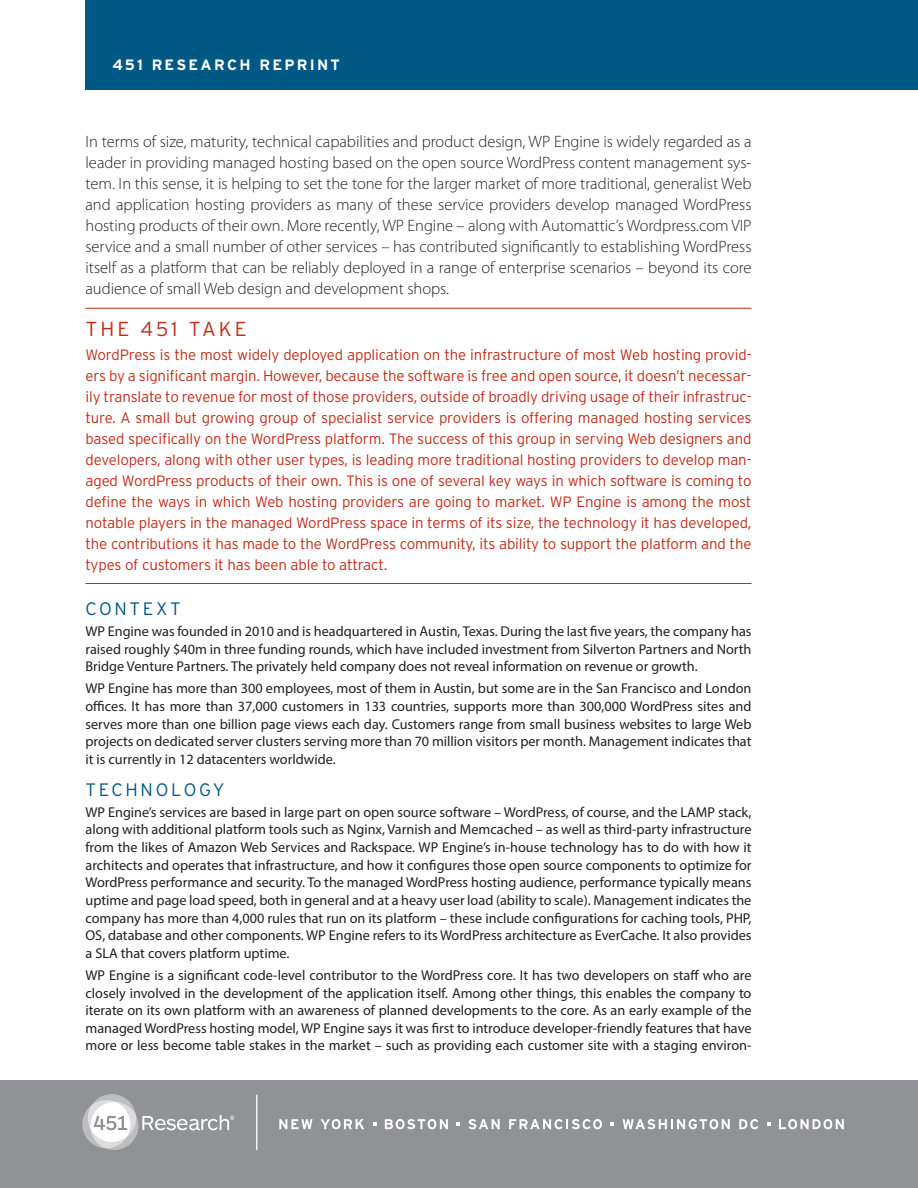
<style>
.page{position:relative;width:918px;height:1188px;background:#fff}
.page>*{position:absolute;margin:0;border:0;box-sizing:border-box;transform-origin:0 0}
._451_Take_Header{font:300 20.25px "Interstate";letter-spacing:.15em;color:#c02d19}
.Hed_30_Shorter{font:300 18px "Interstate";letter-spacing:.15em;color:#005985}
.Intro_Body{font:300 16.5px/21px "Myriad Pro";color:#231f20;text-align:justify}
._451_Take_Body{font:300 15px/21px "Interstate";letter-spacing:-.01em;color:#c02d19;text-align:justify}
.Header{font:700 15px "Interstate";letter-spacing:.15em;color:#fff}
.Myriad_Body{font:14.25px/17.7px "Myriad Pro";color:#231f20;text-align:justify}
</style>
<div class="page">
<hr style="left:86px;top:308px;width:666px;height:1px;background:#c02d19">
<hr style="left:86px;top:583px;width:666px;height:1px;background:#c02d19">
<div style="left:0;top:1080px;width:918px;height:108px;background:#919295"></div>
<hr style="left:256px;top:1095px;width:1px;height:55px;background:#fff">
<svg style="left:82px;top:1094px;width:152px;height:56px"></svg>
<svg style="left:279px;top:1119px;width:34px;height:10px"></svg>
<svg style="left:321px;top:1119px;width:43px;height:10px"></svg>
<svg style="left:385px;top:1119px;width:63px;height:10px"></svg>
<svg style="left:468px;top:1119px;width:32px;height:10px"></svg>
<svg style="left:509px;top:1119px;width:93px;height:10px"></svg>
<svg style="left:623px;top:1119px;width:107px;height:10px"></svg>
<svg style="left:739px;top:1119px;width:19px;height:10px"></svg>
<svg style="left:779px;top:1119px;width:65px;height:10px"></svg>
<svg style="left:373px;top:1122px;width:3px;height:4px"></svg>
<svg style="left:456px;top:1122px;width:4px;height:4px"></svg>
<svg style="left:611px;top:1122px;width:3px;height:4px"></svg>
<svg style="left:767px;top:1122px;width:3px;height:4px"></svg>
<div style="left:86px;top:0;width:832px;height:90px;background:#005985"></div>
<p class="Header" style="left:112px;top:55px;width:229px">451 RESEARCH REPRINT</p>
<p class="Intro_Body" style="left:86px;top:131px;width:668px">In terms of size, maturity, technical capabilities and product design, WP Engine is widely regarded as a leader in providing managed hosting based on the open source WordPress content management sys&shy;tem. In this sense, it is helping to set the tone for the larger market of more traditional, generalist Web and application hosting providers as many of these service providers develop managed WordPress hosting products of their own. More recently, WP Engine – along with Automattic’s Wordpress.com VIP service and a small number of other services – has contributed significantly to establishing WordPress itself as a platform that can be reliably deployed in a range of enterprise scenarios – beyond its core audience of small Web design and development shops.</p>
<p class="_451_Take_Header" style="left:86px;top:316px;width:163px">THE 451 TAKE</p>
<p class="_451_Take_Body" style="left:86px;top:344px;width:668px">WordPress is the most widely deployed application on the infrastructure of most Web hosting provid&shy;ers by a significant margin. However, because the software is free and open source, it doesn’t necessar&shy;ily translate to revenue for most of those providers, outside of broadly driving usage of their infrastruc&shy;ture. A small but growing group of specialist service providers is offering managed hosting services based specifically on the WordPress platform. The success of this group in serving Web designers and developers, along with other user types, is leading more traditional hosting providers to develop man&shy;aged WordPress products of their own. This is one of several key ways in which software is coming to define the ways in which Web hosting providers are going to market. WP Engine is among the most notable players in the managed WordPress space in terms of its size, the technology it has developed, the contributions it has made to the WordPress community, its ability to support the platform and the types of customers it has been able to attract.</p>
<p class="Hed_30_Shorter" style="left:86px;top:598px;width:97px">CONTEXT</p>
<p class="Myriad_Body" style="left:86px;top:622px;width:668px">WP Engine was founded in 2010 and is headquartered in Austin, Texas. During the last five years, the company has raised roughly $40m in three funding rounds, which have included investment from Silverton Partners and North Bridge Venture Partners. The privately held company does not reveal information on revenue or growth.</p>
<p class="Myriad_Body" style="left:86px;top:680px;width:668px">WP Engine has more than 300 employees, most of them in Austin, but some are in the San Francisco and London offices. It has more than 37,000 customers in 133 countries, supports more than 300,000 WordPress sites and serves more than one billion page views each day. Customers range from small business websites to large Web projects on dedicated server clusters serving more than 70 million visitors per month. Management indicates that it is currently in 12 datacenters worldwide.</p>
<p class="Hed_30_Shorter" style="left:86px;top:779px;width:141px">TECHNOLOGY</p>
<p class="Myriad_Body" style="left:86px;top:803px;width:668px">WP Engine’s services are based in large part on open source software – WordPress, of course, and the LAMP stack, along with additional platform tools such as Nginx, Varnish and Memcached – as well as third-party infrastructure from the likes of Amazon Web Services and Rackspace. WP Engine’s in-house technology has to do with how it architects and operates that infrastructure, and how it configures those open source components to optimize for WordPress performance and security. To the managed WordPress hosting audience, performance typically means uptime and page load speed, both in general and at a heavy user load (ability to scale). Management indicates the company has more than 4,000 rules that run on its platform – these include configurations for caching tools, PHP, OS, database and other components. WP Engine refers to its WordPress architecture as EverCache. It also provides a SLA that covers platform uptime.</p>
<p class="Myriad_Body" style="left:86px;top:966px;width:668px">WP Engine is a significant code-level contributor to the WordPress core. It has two developers on staff who are closely involved in the development of the application itself. Among other things, this enables the company to iterate on its own platform with an awareness of planned developments to the core. As an early example of the managed WordPress hosting model, WP Engine says it was first to introduce developer-friendly features that have more or less become table stakes in the market – such as providing each customer site with a staging environ-</p>
</div>
